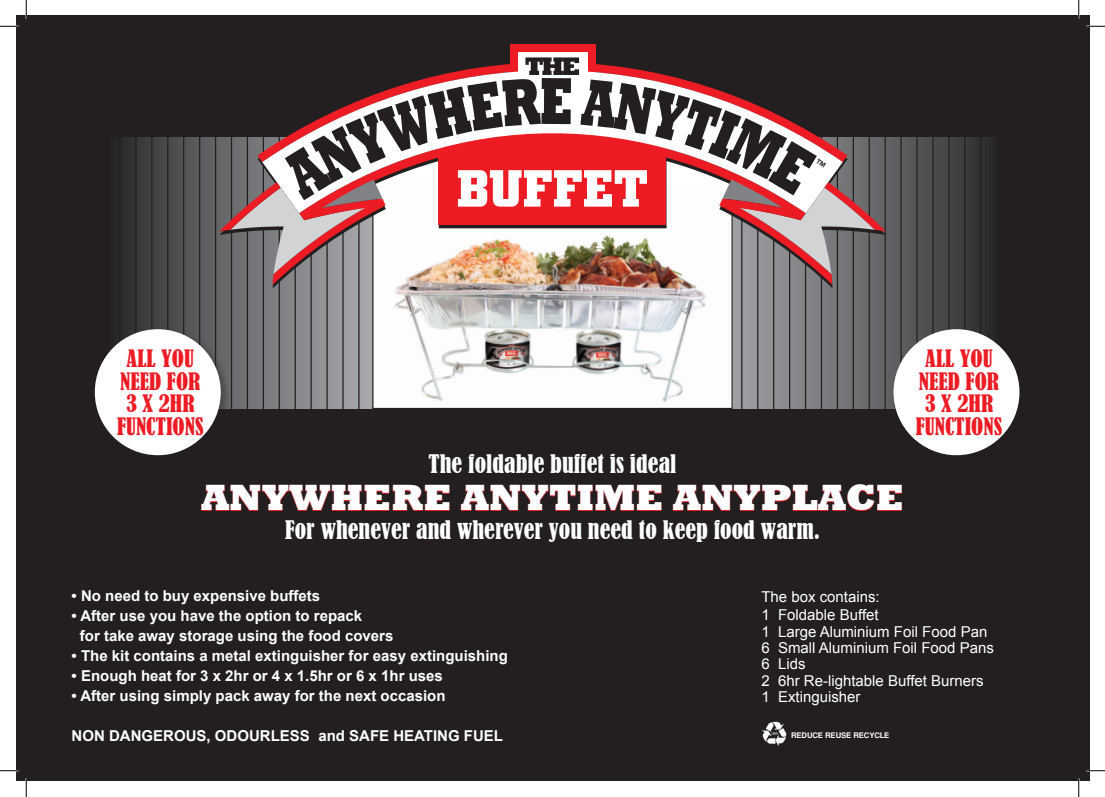
<style>
.page{position:relative;width:1105px;height:797px;background:#fff}
.page>*{position:absolute;margin:0;border:0;box-sizing:border-box;transform-origin:0 0}
.t1{font:700 52.5px "Square Slabserif 711 BT";color:#fff}
.t2{font:800 37.5px "Rockwell";color:#fff}
.t3{font:condensed 24px "Bernard";color:#fff}
.t4{font:condensed 22.5px "Bernard";color:#ed1c24}
.t5{font:700 15px "Arial";color:#fff}
.t6{font:15px "Arial";color:#fff}
.t7{font:700 7.62px "Helvetica";letter-spacing:-.01em;color:#fff}
</style>
<div class="page">
<div style="left:16px;top:16px;width:1073px;height:765px;background:#231f20"></div>
<svg style="left:121px;top:138px;width:868px;height:270px;background:#676769"></svg>
<hr style="left:741px;top:88px;width:1px;height:326px;background:#231f20">
<hr style="left:757px;top:88px;width:1px;height:326px;background:#231f20">
<hr style="left:773px;top:88px;width:1px;height:326px;background:#231f20">
<hr style="left:789px;top:88px;width:1px;height:326px;background:#231f20">
<hr style="left:805px;top:88px;width:1px;height:326px;background:#231f20">
<hr style="left:821px;top:88px;width:1px;height:326px;background:#231f20">
<hr style="left:837px;top:88px;width:1px;height:326px;background:#231f20">
<hr style="left:853px;top:88px;width:1px;height:326px;background:#231f20">
<hr style="left:869px;top:88px;width:1px;height:326px;background:#231f20">
<hr style="left:884px;top:88px;width:2px;height:326px;background:#231f20">
<hr style="left:900px;top:88px;width:2px;height:326px;background:#231f20">
<hr style="left:916px;top:88px;width:2px;height:326px;background:#231f20">
<hr style="left:932px;top:88px;width:1px;height:326px;background:#231f20">
<hr style="left:948px;top:88px;width:1px;height:326px;background:#231f20">
<hr style="left:964px;top:88px;width:1px;height:326px;background:#231f20">
<hr style="left:980px;top:88px;width:1px;height:326px;background:#231f20">
<hr style="left:135px;top:93px;width:2px;height:327px;background:#231f20">
<hr style="left:151px;top:93px;width:1px;height:327px;background:#231f20">
<hr style="left:167px;top:93px;width:1px;height:327px;background:#231f20">
<hr style="left:183px;top:93px;width:1px;height:327px;background:#231f20">
<hr style="left:199px;top:93px;width:1px;height:327px;background:#231f20">
<hr style="left:215px;top:93px;width:1px;height:327px;background:#231f20">
<hr style="left:231px;top:93px;width:1px;height:327px;background:#231f20">
<hr style="left:247px;top:93px;width:1px;height:327px;background:#231f20">
<hr style="left:263px;top:93px;width:1px;height:327px;background:#231f20">
<hr style="left:279px;top:93px;width:1px;height:327px;background:#231f20">
<hr style="left:295px;top:93px;width:1px;height:327px;background:#231f20">
<hr style="left:310px;top:93px;width:2px;height:327px;background:#231f20">
<hr style="left:326px;top:93px;width:2px;height:327px;background:#231f20">
<hr style="left:342px;top:93px;width:2px;height:327px;background:#231f20">
<hr style="left:358px;top:93px;width:2px;height:327px;background:#231f20">
<img style="left:374px;top:288px;width:357px;height:119px">
<div style="left:890px;top:326px;width:145px;height:145px;background:#231f20;opacity:.45"></div>
<div style="left:893px;top:329px;width:126px;height:126px;background:#fff;border-radius:50%"></div>
<svg style="left:510px;top:44px;width:86px;height:13px"></svg>
<div style="left:518px;top:52px;width:69px;height:24px;background:#fff"></div>
<svg style="left:762px;top:721px;width:25px;height:25px"></svg>
<div style="left:92px;top:326px;width:145px;height:145px;background:#231f20;opacity:.45"></div>
<div style="left:95px;top:329px;width:126px;height:126px;background:#fff;border-radius:50%"></div>
<svg style="left:0;top:25px;width:19px;height:2px"></svg>
<svg style="left:1086px;top:25px;width:19px;height:2px"></svg>
<svg style="left:0;top:770px;width:19px;height:1px"></svg>
<svg style="left:1086px;top:770px;width:19px;height:1px"></svg>
<svg style="left:25px;top:0;width:2px;height:19px"></svg>
<svg style="left:25px;top:778px;width:2px;height:19px"></svg>
<svg style="left:1078px;top:0;width:1px;height:19px"></svg>
<svg style="left:1078px;top:778px;width:1px;height:19px"></svg>
<svg style="left:219px;top:57px;width:667px;height:228px"></svg>
<p class="t1" style="left:457px;top:156px;width:193px">buffet</p>
<p class="t4" style="left:127px;top:345px;width:69px">ALL YOU</p>
<p class="t4" style="left:120px;top:368px;width:82px">NEED FOR</p>
<p class="t4" style="left:126px;top:390px;width:70px">3 x 2HR</p>
<p class="t4" style="left:117px;top:413px;width:88px">FUNCTIONS</p>
<p class="t3" style="left:429px;top:449px;width:249px">The foldable buffet is ideal</p>
<p class="t2" style="left:201px;top:476px;width:704px">ANYWHERE ANYTIME ANYPLACE</p>
<p class="t3" style="left:285px;top:516px;width:536px">For whenever and wherever you need to keep food warm.</p>
<p class="t4" style="left:925px;top:345px;width:69px">ALL YOU</p>
<p class="t4" style="left:919px;top:368px;width:82px">NEED FOR</p>
<p class="t4" style="left:925px;top:390px;width:70px">3 x 2HR</p>
<p class="t4" style="left:916px;top:413px;width:88px">FUNCTIONS</p>
<p class="t5" style="left:72px;top:587px;width:250px">• No need to buy expensive buffets</p>
<p class="t5" style="left:72px;top:607px;width:292px">• After use you have the option to repack</p>
<p class="t5" style="left:80px;top:627px;width:315px">for take away storage using the food covers</p>
<p class="t5" style="left:72px;top:647px;width:438px">• The kit contains a metal extinguisher for easy extinguishing</p>
<p class="t5" style="left:72px;top:667px;width:373px">• Enough heat for 3 x 2hr or 4 x 1.5hr or 6 x 1hr uses</p>
<p class="t5" style="left:72px;top:687px;width:375px">• After using simply pack away for the next occasion</p>
<p class="t5" style="left:72px;top:727px;width:433px">NON DANGEROUS, ODOURLESS and SAFE HEATING FUEL</p>
<p class="t7" style="left:791px;top:730px;width:100px">REDUCE REUSE RECYCLE</p>
<p class="t6" style="left:761px;top:588px;width:120px">The box contains:</p>
<p class="t6" style="left:761px;top:606px;width:119px">1 Foldable Buffet</p>
<p class="t6" style="left:761px;top:623px;width:227px">1 Large Aluminium Foil Food Pan</p>
<p class="t6" style="left:761px;top:639px;width:234px">6 Small Aluminium Foil Food Pans</p>
<p class="t6" style="left:761px;top:655px;width:46px">6 Lids</p>
<p class="t6" style="left:761px;top:671px;width:224px">2 6hr Re-lightable Buffet Burners</p>
<p class="t6" style="left:761px;top:688px;width:101px">1 Extinguisher</p>
</div>
